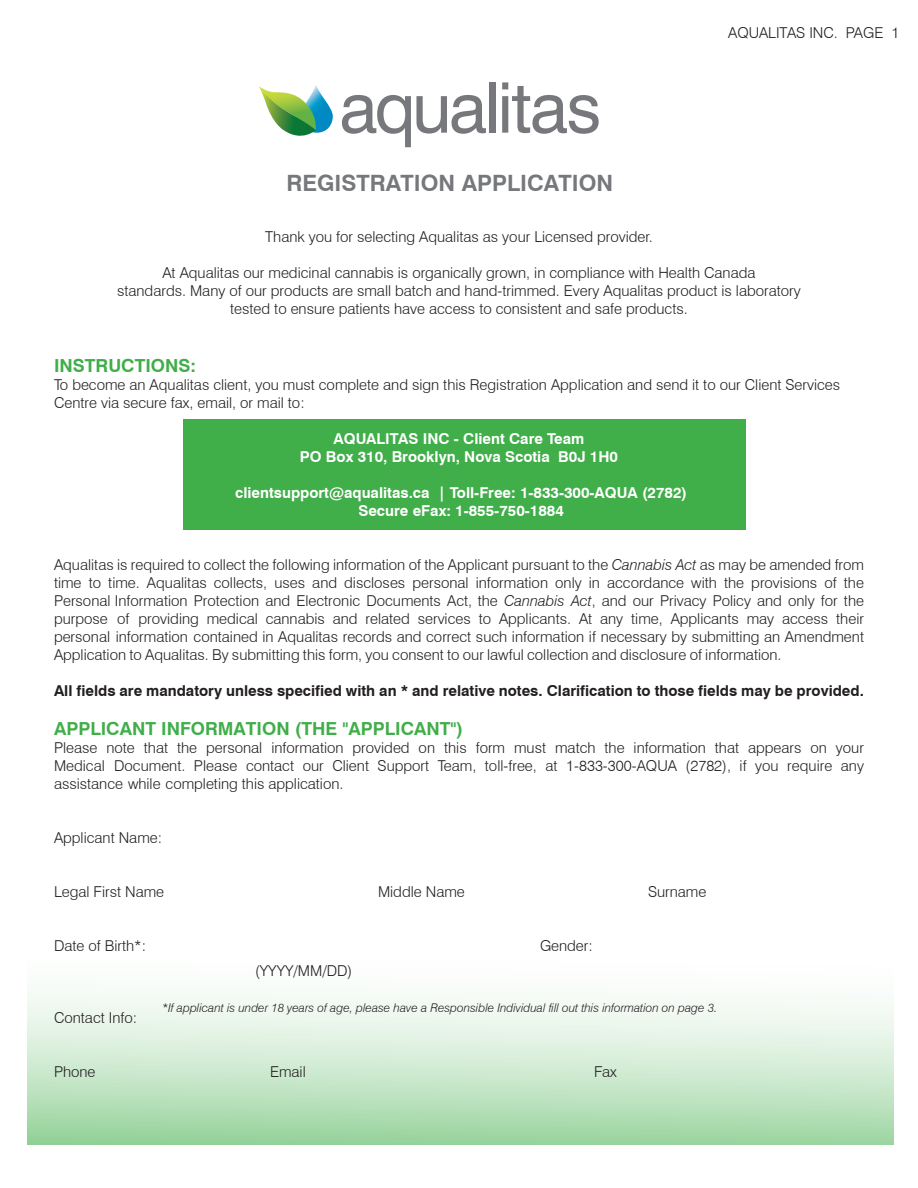
<style>
.page{position:relative;width:918px;height:1188px;background:#fff}
.page>*{position:absolute;margin:0;border:0;box-sizing:border-box;transform-origin:0 0}
.t1{font:700 22.5px "Swiss 721 BT";color:#77787c}
.t2{font:700 18px "Swiss 721 BT";color:#40ae49}
.t3{font:300 15px/18px "Swiss 721 BT";color:#231f20;text-align:justify}
.t4{font:700 15px/18px "Swiss 721 BT";color:#fff;text-align:center}
.t5{font:700 15px "Swiss 721 BT";color:#231f20}
.t6{font:300 15px "Swiss 721 BT";color:#221e1f}
.t7{font:italic 300 12px "Swiss 721 BT";color:#231f20}
.s1{font-family:"Swis 721 BT"}
.s2{font-style:italic}
</style>
<div class="page">
<div style="left:183px;top:419px;width:563px;height:111px;background:#40ae49"></div>
<div style="left:27px;top:959px;width:866px;height:186px;background:linear-gradient(to bottom,#fff,#a1d7a6)"></div>
<svg style="left:342px;top:95px;width:144px;height:52px"></svg>
<div style="left:489px;top:82px;width:6px;height:51px;background:#76787b"></div>
<svg style="left:502px;top:82px;width:97px;height:52px"></svg>
<svg style="left:258px;top:85px;width:75px;height:51px"></svg>
<h1 class="t1" style="left:286px;top:169px;width:328px">REGISTRATION APPLICATION</h1>
<p class="t3" style="left:728px;top:23px;width:173px">AQUALITAS INC. PAGE 1</p>
<p class="t3" style="left:265px;top:228px;width:389px">Thank you for selecting Aqualitas as your Licensed provider.</p>
<p class="t3" style="left:117px;top:264px;width:685px;text-align:center">At Aqualitas our medicinal cannabis is organically grown, in compliance with Health Canada<br>standards. Many of our products are small batch and hand-trimmed. Every Aqualitas product is laboratory tested to ensure patients have access to consistent and safe products.</p>
<p class="t2" style="left:54px;top:355px;width:144px">INSTRUCTIONS:</p>
<p class="t3" style="left:54px;top:375px;width:788px">To become an Aqualitas client, you must complete and sign this Registration Application and send it to our Client Services<br>Centre via secure fax, email, or mail to:</p>
<p class="t4" style="left:300px;top:429px;width:320px">AQUALITAS INC - Client Care Team<br>PO Box 310, Brooklyn, Nova Scotia B0J 1H0</p>
<p class="t4" style="left:235px;top:483px;width:454px">clientsupport@aqualitas.ca | Toll-Free: 1-833-300-AQUA (2782)<br>Secure eFax: 1-<span class="s1">855</span>-750-1884</p>
<p class="t3" style="left:54px;top:555px;width:812px">Aqualitas is required to collect the following information of the Applicant pursuant to the <span class="s2">Cannabis Act</span> as may be amended from time to time. Aqualitas collects, uses and discloses personal information only in accordance with the provisions of the Personal Information Protection and Electronic Documents Act, the <span class="s2">Cannabis Act</span>, and our Privacy Policy and only for the purpose of providing medical cannabis and related services to Applicants. At any time, Applicants may access their personal information contained in Aqualitas records and correct such information if necessary by submitting an Amendment Application to Aqualitas. By submitting this form, you consent to our lawful collection and disclosure of information.</p>
<p class="t5" style="left:54px;top:681px;width:812px">All fields are mandatory unless specified with an * and relative notes. Clarification to those fields may be provided.</p>
<p class="t2" style="left:54px;top:718px;width:411px">APPLICANT INFORMATION (THE "APPLICANT")</p>
<p class="t3" style="left:54px;top:739px;width:812px">Please note that the personal information provided on this form must match the information that appears on your Medical Document. Please contact our Client Support Team, toll-free, at 1-833-300-AQUA (2782), if you require any assistance while completing this application.</p>
<p class="t3" style="left:54px;top:829px;width:110px">Applicant Name:</p>
<p class="t3" style="left:54px;top:883px;width:112px">Legal First Name</p>
<p class="t3" style="left:378px;top:883px;width:88px">Middle Name</p>
<p class="t3" style="left:648px;top:883px;width:60px">Surname</p>
<p class="t3" style="left:54px;top:937px;width:94px">Date of Birth*:</p>
<p class="t3" style="left:540px;top:937px;width:54px">Gender:</p>
<p class="t3" style="left:54px;top:1009px;width:85px">Contact Info:</p>
<p class="t6" style="left:255px;top:962px;width:99px">(YYYY/MM/DD)</p>
<p class="t7" style="left:162px;top:1001px;width:557px">*If applicant is under 18 years of age, please have a Responsible Individual fill out this information on page 3.</p>
<p class="t3" style="left:54px;top:1063px;width:43px">Phone</p>
<p class="t3" style="left:270px;top:1063px;width:37px">Email</p>
<p class="t3" style="left:594px;top:1063px;width:24px">Fax</p>
</div>
